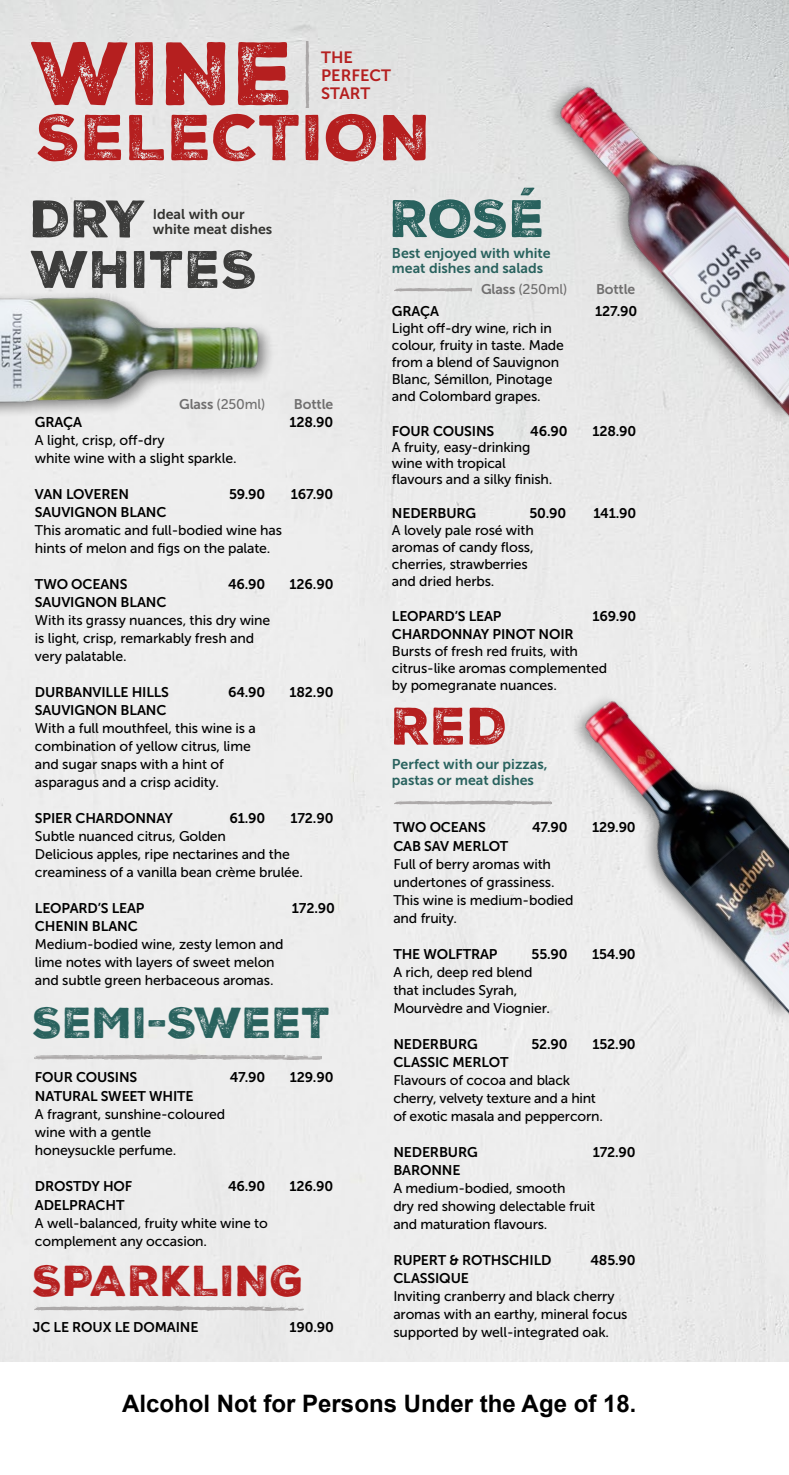
<style>
.page{position:relative;width:789px;height:1475px;background:#fff}
.page>*{position:absolute;margin:0;border:0;box-sizing:border-box;transform-origin:0 0}
.t1{font:86.6px "Nexa Rust Sans Black 02";color:#b51f1f}
.t2{font:62.6px "Nexa Rust Sans Black 02";letter-spacing:.01em;color:#b51f1f}
.t3{font:51px "Nexa Rust Sans Black 02";letter-spacing:.01em;color:#3c3c3b}
.t4{font:51px "Nexa Rust Sans Black 02";color:#29625e}
.t5{font:51px "Nexa Rust Sans Black 02";color:#b51f1f}
.t6{font:42px "Nexa Rust Sans Black 02";letter-spacing:.01em;color:#29625e}
.t7{font:42px "Nexa Rust Sans Black 02";letter-spacing:.01em;color:#b51f1f}
.t8{font:700 24px "Arial";color:#000}
.t9{font:16.4px/17.8px "Museo Sans 700";color:#b51f1f}
.t10{font:14.2px/15.4px "Museo Sans 700";color:#29625e}
.t11{font:14.2px/18px "Museo Sans 500";letter-spacing:-.01em;color:#000}
.t12{font:14.2px/15.4px "Museo Sans 700";color:#333330}
.t13{font:14.2px "Museo Sans 700";letter-spacing:-.01em;color:#000}
.t14{font:14px/18px "Museo Sans 500";letter-spacing:-.01em;color:#000}
.t15{font:14px "Museo Sans 700";letter-spacing:-.01em;color:#000}
.t16{font:14px "Museo Sans 500";letter-spacing:-.01em;color:#706f6f}
.t17{font:14px "Museo Sans 700";letter-spacing:-.01em;color:#706f6f}
.s1{font-family:"Museo Sans 700"}
.s2{font-size:23px}
</style>
<div class="page">
<img style="left:394px;top:287px;width:12px;height:4px">
<img style="left:306px;top:42px;width:4px;height:66px">
<img style="left:35px;top:1054px;width:286px;height:5px">
<img style="left:35px;top:1305px;width:268px;height:5px">
<img style="left:394px;top:800px;width:91px;height:4px">
<img style="left:406px;top:0;width:382px;height:570px">
<img style="left:485px;top:599px;width:303px;height:461px">
<img style="left:0;top:270px;width:365px;height:179px">
<h1 class="t1" style="left:31px;top:15px;width:265px">WINE</h1>
<h2 class="t2" style="left:36px;top:95px;width:397px">SELECTION</h2>
<h3 class="t3" style="left:31px;top:184px;width:117px">DRY</h3>
<p class="t9" style="left:321px;top:49px;width:71px">THE<br>PERFECT<br>START</p>
<h3 class="t4" style="left:390px;top:184px;width:156px">ROSÉ</h3>
<p class="t12" style="left:153px;top:206px;width:121px">Ideal with our white meat dishes</p>
<h3 class="t3" style="left:31px;top:235px;width:229px">WHITES</h3>
<p class="t16" style="left:179px;top:397px;width:88px"><span class="s1">Glass</span> (250ml)</p>
<p class="t17" style="left:294px;top:397px;width:41px">Bottle</p>
<p class="t13" style="left:35px;top:414px;width:49px">GRAÇA</p>
<p class="t13" style="left:289px;top:414px;width:45px">128.90</p>
<p class="t11" style="left:35px;top:431px;width:203px">A light, crisp, off-dry<br>white wine with a slight sparkle.</p>
<p class="t15" style="left:35px;top:486px;width:95px">VAN LOVEREN</p>
<p class="t15" style="left:229px;top:486px;width:38px">59.90</p>
<p class="t15" style="left:291px;top:486px;width:44px">167.90</p>
<p class="t15" style="left:35px;top:504px;width:133px">SAUVIGNON BLANC</p>
<p class="t14" style="left:35px;top:521px;width:248px">This aromatic and full-bodied wine has hints of melon and figs on the palate.</p>
<p class="t15" style="left:35px;top:576px;width:94px">TWO OCEANS</p>
<p class="t15" style="left:228px;top:576px;width:39px">46.90</p>
<p class="t15" style="left:289px;top:576px;width:45px">126.90</p>
<p class="t15" style="left:35px;top:594px;width:133px">SAUVIGNON BLANC</p>
<p class="t14" style="left:35px;top:611px;width:237px">With its grassy nuances, this dry wine is light, crisp, remarkably fresh and very palatable.</p>
<p class="t15" style="left:35px;top:684px;width:135px">DURBANVILLE HILLS</p>
<p class="t15" style="left:228px;top:684px;width:39px">64.90</p>
<p class="t15" style="left:289px;top:684px;width:45px">182.90</p>
<p class="t15" style="left:35px;top:702px;width:133px">SAUVIGNON BLANC</p>
<p class="t14" style="left:35px;top:719px;width:222px">With a full mouthfeel, this wine is a combination of yellow citrus, lime and sugar snaps with a hint of asparagus and a crisp acidity.</p>
<p class="t15" style="left:35px;top:810px;width:139px">SPIER CHARDONNAY</p>
<p class="t15" style="left:229px;top:810px;width:37px">61.90</p>
<p class="t15" style="left:290px;top:810px;width:44px">172.90</p>
<p class="t14" style="left:35px;top:827px;width:269px">Subtle nuanced citrus, Golden<br>Delicious apples, ripe nectarines and the creaminess of a vanilla bean crème brulée.</p>
<p class="t15" style="left:35px;top:900px;width:111px">LEOPARD’S LEAP</p>
<p class="t15" style="left:291px;top:900px;width:44px">172.90</p>
<p class="t15" style="left:35px;top:918px;width:104px">CHENIN BLANC</p>
<p class="t14" style="left:35px;top:935px;width:250px">Medium-bodied wine, zesty lemon and lime notes with layers of sweet melon and subtle green herbaceous aromas.</p>
<h3 class="t6" style="left:32px;top:994px;width:300px">SEMI-SWEET</h3>
<p class="t15" style="left:35px;top:1069px;width:104px">FOUR COUSINS</p>
<p class="t15" style="left:229px;top:1069px;width:37px">47.90</p>
<p class="t15" style="left:290px;top:1069px;width:45px">129.90</p>
<p class="t15" style="left:35px;top:1088px;width:160px">NATURAL SWEET WHITE</p>
<p class="t14" style="left:35px;top:1105px;width:192px">A fragrant, sunshine-coloured wine with a gentle honeysuckle perfume.</p>
<p class="t15" style="left:35px;top:1178px;width:99px">DROSTDY HOF</p>
<p class="t15" style="left:228px;top:1178px;width:39px">46.90</p>
<p class="t15" style="left:289px;top:1178px;width:45px">126.90</p>
<p class="t15" style="left:35px;top:1197px;width:91px">ADELPRACHT</p>
<p class="t14" style="left:35px;top:1214px;width:234px">A well-balanced, fruity white wine to complement any occasion.</p>
<h3 class="t7" style="left:32px;top:1252px;width:273px">SPARKLING</h3>
<p class="t15" style="left:33px;top:1318px;width:167px">JC LE ROUX LE DOMAINE</p>
<p class="t15" style="left:289px;top:1318px;width:46px">190.90</p>
<p class="t10" style="left:391px;top:245px;width:160px">Best enjoyed with white meat dishes and salads</p>
<p class="t16" style="left:481px;top:281px;width:88px"><span class="s1">Glass</span> (250ml)</p>
<p class="t17" style="left:595px;top:281px;width:41px">Bottle</p>
<p class="t15" style="left:391px;top:303px;width:49px">GRAÇA</p>
<p class="t15" style="left:594px;top:303px;width:44px">127.90</p>
<p class="t14" style="left:391px;top:320px;width:173px;line-height:17px">Light off-dry wine, rich in colour, fruity in taste. Made from a blend of Sauvignon<br>Blanc, Sémillon, Pinotage and Colombard grapes.</p>
<p class="t15" style="left:391px;top:423px;width:104px">FOUR COUSINS</p>
<p class="t15" style="left:530px;top:423px;width:39px">46.90</p>
<p class="t15" style="left:592px;top:423px;width:45px">128.90</p>
<p class="t14" style="left:391px;top:439px;width:162px;line-height:16px">A fruity, easy-drinking wine with tropical flavours and a silky finish.</p>
<p class="t15" style="left:391px;top:505px;width:86px">NEDERBURG</p>
<p class="t15" style="left:529px;top:505px;width:38px">50.90</p>
<p class="t15" style="left:593px;top:505px;width:44px">141.90</p>
<p class="t14" style="left:391px;top:522px;width:143px;line-height:17px">A lovely pale rosé with aromas of candy floss, cherries, strawberries and dried herbs.</p>
<p class="t15" style="left:391px;top:608px;width:111px">LEOPARD’S LEAP</p>
<p class="t15" style="left:592px;top:608px;width:45px">169.90</p>
<p class="t15" style="left:391px;top:626px;width:183px">CHARDONNAY PINOT NOIR</p>
<p class="t14" style="left:391px;top:643px;width:216px;line-height:17px">Bursts of fresh red fruits, with citrus-like aromas complemented by pomegranate nuances.</p>
<h3 class="t5" style="left:391px;top:691px;width:117px">RED</h3>
<p class="t10" style="left:391px;top:756px;width:157px">Perfect with our pizzas, pastas or meat dishes</p>
<p class="t15" style="left:393px;top:819px;width:94px">TWO OCEANS</p>
<p class="t15" style="left:531px;top:819px;width:37px">47.90</p>
<p class="t15" style="left:592px;top:819px;width:45px">129.90</p>
<p class="t15" style="left:393px;top:838px;width:116px">CAB SAV MERLOT</p>
<p class="t14" style="left:393px;top:854px;width:182px">Full of berry aromas with undertones of grassiness.<br>This wine is medium-bodied and fruity.</p>
<p class="t15" style="left:393px;top:946px;width:106px">THE WOLFTRAP</p>
<p class="t15" style="left:531px;top:946px;width:38px">55.90</p>
<p class="t15" style="left:591px;top:946px;width:45px">154.90</p>
<p class="t14" style="left:393px;top:962px;width:158px">A rich, deep red blend that includes Syrah,<br>Mourvèdre and Viognier.</p>
<p class="t15" style="left:393px;top:1036px;width:86px">NEDERBURG</p>
<p class="t15" style="left:531px;top:1036px;width:38px">52.90</p>
<p class="t15" style="left:592px;top:1036px;width:45px">152.90</p>
<p class="t15" style="left:393px;top:1054px;width:116px">CLASSIC MERLOT</p>
<p class="t14" style="left:393px;top:1070px;width:211px">Flavours of cocoa and black cherry, velvety texture and a hint of exotic masala and peppercorn.</p>
<p class="t15" style="left:393px;top:1144px;width:86px">NEDERBURG</p>
<p class="t15" style="left:592px;top:1144px;width:44px">172.90</p>
<p class="t15" style="left:393px;top:1162px;width:68px">BARONNE</p>
<p class="t14" style="left:393px;top:1178px;width:203px">A medium-bodied, smooth<br>dry red showing delectable fruit and maturation flavours.</p>
<p class="t15" style="left:393px;top:1252px;width:159px">RUPERT &amp; ROTHSCHILD</p>
<p class="t15" style="left:590px;top:1252px;width:47px">485.90</p>
<p class="t15" style="left:393px;top:1270px;width:77px">CLASSIQUE</p>
<p class="t14" style="left:393px;top:1286px;width:235px">Inviting cranberry and black cherry aromas with an earthy, mineral focus supported by well-integrated oak.</p>
<h3 class="t8" style="left:122px;top:1387px;width:515px">Alcohol Not for Persons Under the Age of 18<span class="s2">.</span></h3>
</div>
